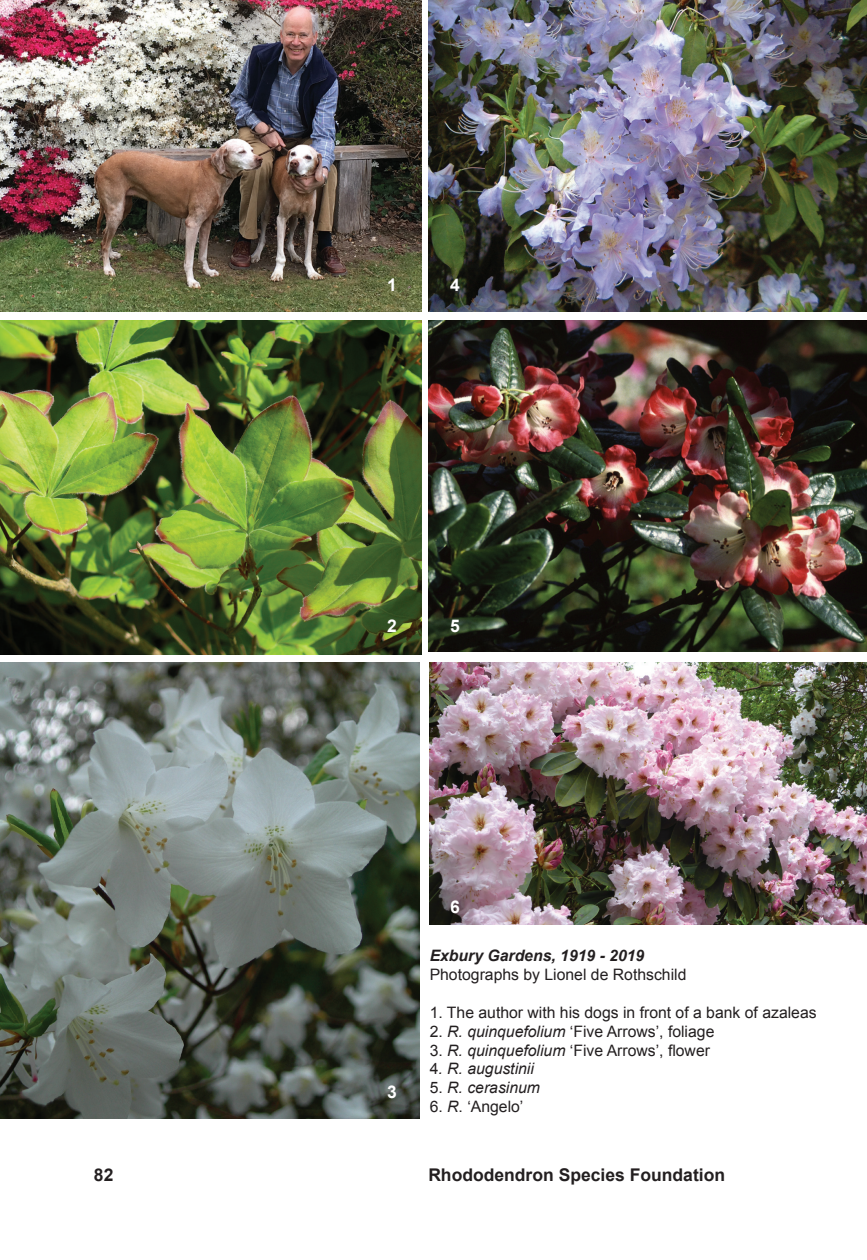
<style>
.page{position:relative;width:867px;height:1260px;background:#fff}
.page>*{position:absolute;margin:0;border:0;box-sizing:border-box;transform-origin:0 0}
.t1{font:700 17.5px "Arial";color:#231f20}
.t2{font:700 17.5px "Arial";color:#fff}
.t3{font:15.75px "Arial";color:#231f20}
.t4{font:italic 15.75px "Arial";color:#231f20}
.t5{font:italic 700 15.75px "Arial";color:#231f20}
.s1{font-style:italic}
.s2{font-style:normal}
</style>
<div class="page">
<img style="left:429px;top:663px;width:437px;height:262px">
<img style="left:428px;top:0;width:438px;height:311px">
<img style="left:0;top:0;width:421px;height:311px">
<img style="left:428px;top:320px;width:438px;height:332px">
<img style="left:0;top:320px;width:421px;height:334px">
<img style="left:0;top:663px;width:419px;height:455px">
<p class="t2" style="left:387px;top:273px;width:11px">1</p>
<p class="t2" style="left:450px;top:273px;width:11px">4</p>
<p class="t2" style="left:387px;top:614px;width:11px">2</p>
<p class="t2" style="left:450px;top:614px;width:11px">5</p>
<p class="t2" style="left:387px;top:1080px;width:11px">3</p>
<p class="t2" style="left:450px;top:895px;width:11px">6</p>
<p class="t5" style="left:429px;top:945px;width:216px">Exbury Gardens, 1919 - 2019</p>
<p class="t3" style="left:429px;top:964px;width:258px">Photographs by Lionel de Rothschild</p>
<p class="t3" style="left:429px;top:1002px;width:388px">1. The author with his dogs in front of a bank of azaleas</p>
<p class="t3" style="left:429px;top:1021px;width:286px">2. <span class="s1">R. quinquefolium</span> ‘Five Arrows’, foliage</p>
<p class="t3" style="left:429px;top:1040px;width:282px">3. <span class="s1">R. quinquefolium</span> ‘Five Arrows’, flower</p>
<p class="t4" style="left:429px;top:1059px;width:106px"><span class="s2">4</span>. R. augustinii</p>
<p class="t4" style="left:429px;top:1078px;width:112px"><span class="s2">5.</span> R. cerasinum</p>
<p class="t3" style="left:429px;top:1096px;width:95px">6. <span class="s1">R</span>. ‘Angelo’</p>
<p class="t1" style="left:94px;top:1164px;width:21px">82</p>
<p class="t1" style="left:428px;top:1164px;width:298px">Rhododendron Species Foundation</p>
</div>
